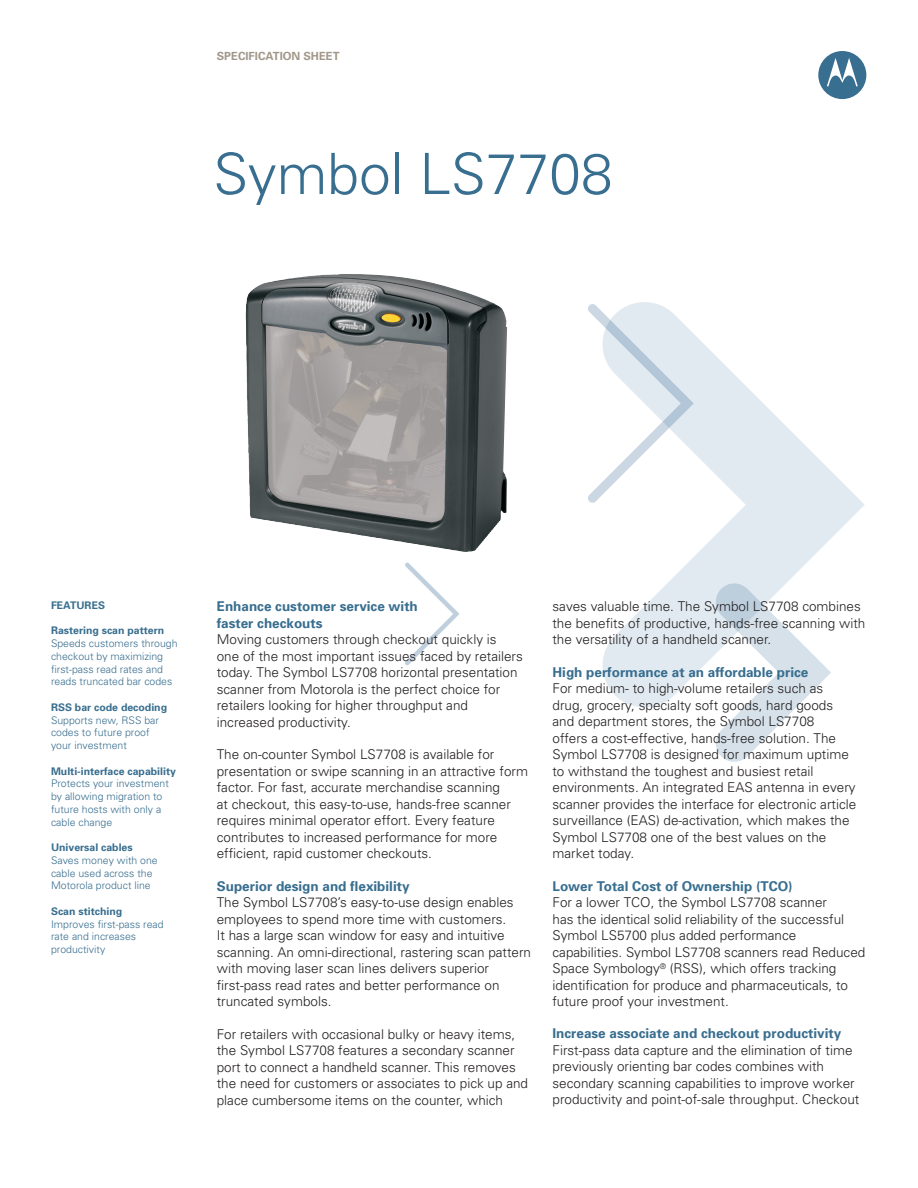
<style>
.page{position:relative;width:918px;height:1188px;background:#fff}
.page>*{position:absolute;margin:0;border:0;box-sizing:border-box;transform-origin:0 0}
.Product_name{font:300 57px "Univers";color:#386e8f}
.Body_copy{font:300 13.5px/16.5px "Univers";color:#231f20}
.Body_Heading_1{font:700 13.5px/16.2px "Univers";color:#386e8f}
.Data_sheet_header{font:700 11.25px "Univers";color:#a1988a}
.Caption_body{font:300 10.5px/12.8px "Univers";color:#386e8f}
.Caption_head{font:700 10.5px "Univers";color:#386e8f}
</style>
<div class="page">
<svg style="left:602px;top:302px;width:263px;height:406px"></svg>
<svg style="left:405px;top:562px;width:54px;height:103px"></svg>
<svg style="left:714px;top:582px;width:117px;height:180px"></svg>
<svg style="left:588px;top:304px;width:106px;height:199px"></svg>
<svg style="left:818px;top:51px;width:48px;height:48px"></svg>
<img style="left:245px;top:278px;width:262px;height:274px">
<p class="Data_sheet_header" style="left:217px;top:49px;width:110px">SPECIFICATION Sheet</p>
<p class="Product_name" style="left:213px;top:139px;width:401px">Symbol LS7708</p>
<p class="Caption_head" style="left:51px;top:599px;width:56px">FEATURES</p>
<p class="Caption_head" style="left:51px;top:624px;width:115px">Rastering scan pattern</p>
<p class="Caption_body" style="left:51px;top:637px;width:128px">Speeds customers through checkout by maximizing first-pass read rates and reads truncated bar codes</p>
<p class="Caption_head" style="left:51px;top:701px;width:118px">RSS bar code decoding</p>
<p class="Caption_body" style="left:51px;top:713px;width:109px">Supports new, RSS bar codes to future proof your investment</p>
<p class="Caption_head" style="left:51px;top:764px;width:126px">Multi-interface capability</p>
<p class="Caption_body" style="left:51px;top:777px;width:119px">Protects your investment by allowing migration to future hosts with only a cable change</p>
<p class="Caption_head" style="left:51px;top:841px;width:83px">Universal cables</p>
<p class="Caption_body" style="left:51px;top:854px;width:108px">Saves money with one cable used across the<br>Motorola product line</p>
<p class="Caption_head" style="left:51px;top:905px;width:73px">Scan stitching</p>
<p class="Caption_body" style="left:51px;top:917px;width:114px">Improves first-pass read rate and increases productivity</p>
<p class="Body_Heading_1" style="left:217px;top:598px;width:203px">Enhance customer service with faster checkouts</p>
<p class="Body_copy" style="left:217px;top:631px;width:308px">Moving customers through checkout quickly is<br>one of the most important issues faced by retailers today. The Symbol LS7708 horizontal presentation scanner from Motorola is the perfect choice for retailers looking for higher throughput and increased productivity.</p>
<p class="Body_copy" style="left:217px;top:746px;width:313px">The on-counter Symbol LS7708 is available for presentation or swipe scanning in an attractive form factor. For fast, accurate merchandise scanning<br>at checkout, this easy-to-use, hands-free scanner requires minimal operator effort. Every feature contributes to increased performance for more efficient, rapid customer checkouts.</p>
<p class="Body_Heading_1" style="left:217px;top:877px;width:194px">Superior design and flexibility</p>
<p class="Body_copy" style="left:217px;top:894px;width:316px">The Symbol LS7708’s easy-to-use design enables employees to spend more time with customers.<br>It has a large scan window for easy and intuitive scanning. An omni-directional, rastering scan pattern with moving laser scan lines delivers superior first-pass read rates and better performance on truncated symbols.</p>
<p class="Body_copy" style="left:217px;top:1026px;width:313px">For retailers with occasional bulky or heavy items, the Symbol LS7708 features a secondary scanner port to connect a handheld scanner. This removes the need for customers or associates to pick up and place cumbersome items on the counter, which</p>
<p class="Body_copy" style="left:553px;top:598px;width:314px">saves valuable time. The Symbol LS7708 combines the benefits of productive, hands-free scanning with the versatility of a handheld scanner.</p>
<p class="Body_Heading_1" style="left:553px;top:663px;width:257px">High performance at an affordable price</p>
<p class="Body_copy" style="left:553px;top:680px;width:305px">For medium- to high-volume retailers such as drug, grocery, specialty soft goods, hard goods and department stores, the Symbol LS7708<br>offers a cost-effective, hands-free solution. The Symbol LS7708 is designed for maximum uptime to withstand the toughest and busiest retail environments. An integrated EAS antenna in every scanner provides the interface for electronic article surveillance (EAS) de-activation, which makes the Symbol LS7708 one of the best values on the market today.</p>
<p class="Body_Heading_1" style="left:553px;top:877px;width:242px">Lower Total Cost of Ownership (TCO)</p>
<p class="Body_copy" style="left:553px;top:894px;width:314px">For a lower TCO, the Symbol LS7708 scanner<br>has the identical solid reliability of the successful Symbol LS5700 plus added performance capabilities. Symbol LS7708 scanners read Reduced Space Symbology<sup>®</sup> (RSS), which offers tracking identification for produce and pharmaceuticals, to future proof your investment.</p>
<p class="Body_Heading_1" style="left:553px;top:1025px;width:290px">Increase associate and checkout productivity</p>
<p class="Body_copy" style="left:553px;top:1042px;width:308px">First-pass data capture and the elimination of time previously orienting bar codes combines with secondary scanning capabilities to improve worker productivity and point-of-sale throughput. Checkout</p>
</div>
